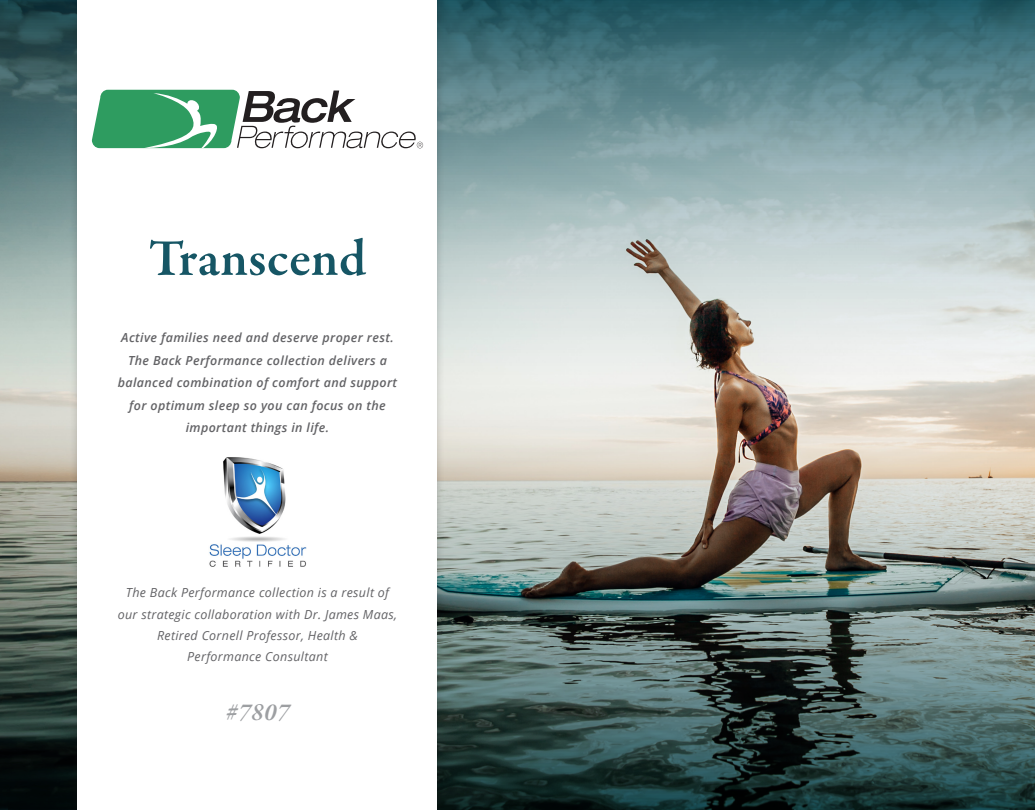
<style>
.page{position:relative;width:1035px;height:810px;background:#fff}
.page>*{position:absolute;margin:0;border:0;box-sizing:border-box;transform-origin:0 0}
.t1{font:600 52.5px "Garamond Premr Pro";letter-spacing:.01em;color:#165665}
.t2{font:italic 600 25px "Garamond Premr Pro";color:#9d9fa2}
.t3{font:italic 600 12.5px/22.5px "Open Sans";letter-spacing:.03em;color:#636366;text-align:center}
.t4{font:italic 12.5px/21.2px "Open Sans";letter-spacing:.025em;color:#636366;text-align:center}
</style>
<div class="page">
<img style="left:0;top:0;width:1035px;height:810px">
<div style="left:69px;top:0;width:377px;height:810px;background:#231f20;opacity:.2"></div>
<div style="left:78px;top:0;width:360px;height:810px;background:#fff"></div>
<svg style="left:92px;top:90px;width:331px;height:58px"></svg>
<img style="left:209px;top:457px;width:98px;height:110px">
<p class="t1" style="left:149px;top:226px;width:219px">Transcend</p>
<p class="t3" style="left:118px;top:326px;width:281px">Active families need and deserve proper rest.<br>The Back Performance collection delivers a balanced combination of comfort and support for optimum sleep so you can focus on the important things in life.</p>
<p class="t4" style="left:118px;top:582px;width:281px">The Back Performance collection is a result of our strategic collaboration with Dr. James Maas,<br>Retired Cornell Professor, Health &amp;</p>
<p class="t4" style="left:187px;top:646px;width:142px">Performance Consultant</p>
<p class="t2" style="left:225px;top:697px;width:66px">#7807</p>
</div>
